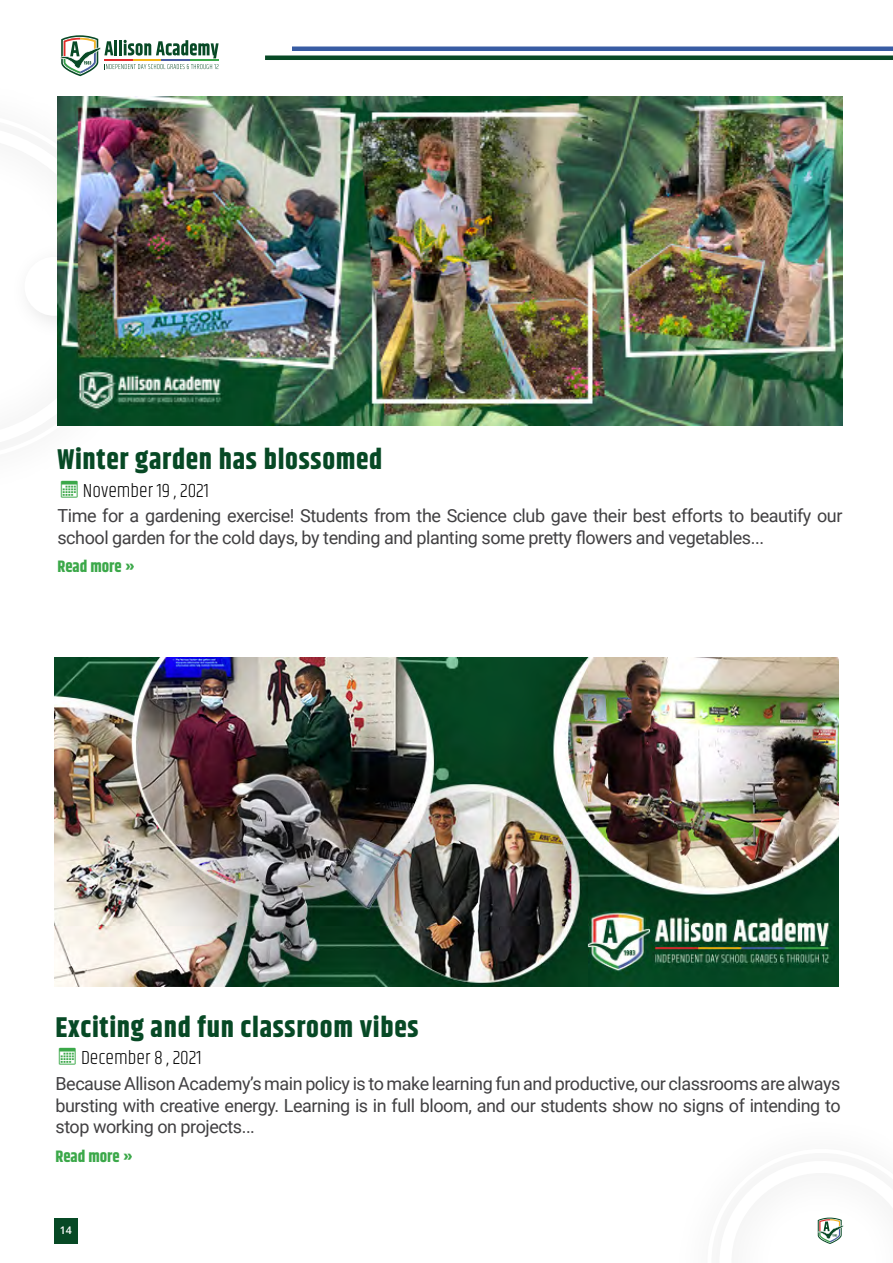
<style>
.page{position:relative;width:893px;height:1263px;background:#fff}
.page>*{position:absolute;margin:0;border:0;box-sizing:border-box;transform-origin:0 0}
.t1{font:700 28.5px "Khand";letter-spacing:.025em;color:#074925}
.t2{font:300 19.5px "Khand";color:#000}
.t3{font:18px/21.6px "Roboto";letter-spacing:-.025em;color:#414042}
.t4{font:700 16.5px "Khand";color:#3ba849}
.t5{font:600 10.5px "Open Sans";color:#fff}
</style>
<div class="page">
<div style="left:54px;top:1218px;width:23px;height:26px;background:#074925"></div>
<hr style="left:292px;top:47px;width:601px;height:4px;background:#385ca3">
<hr style="left:265px;top:56px;width:628px;height:4px;background:#074925">
<svg style="left:817px;top:1217px;width:27px;height:27px"></svg>
<svg style="left:60px;top:35px;width:159px;height:41px"></svg>
<img style="left:57px;top:96px;width:785px;height:329px">
<img style="left:54px;top:658px;width:785px;height:328px">
<h1 class="t1" style="left:57px;top:439px;width:326px">Winter garden has blossomed</h1>
<p class="t2" style="left:83px;top:479px;width:128px">November 19 , 2021</p>
<p class="t3" style="left:57px;top:504px;width:786px">Time for a gardening exercise! Students from the Science club gave their best efforts to beautify our school garden for the cold days, by tending and planting some pretty flowers and vegetables...</p>
<p class="t4" style="left:57px;top:555px;width:79px">Read more »</p>
<h1 class="t1" style="left:56px;top:1007px;width:364px">Exciting and fun classroom vibes</h1>
<p class="t2" style="left:81px;top:1046px;width:122px">December 8 , 2021</p>
<p class="t3" style="left:56px;top:1072px;width:787px;text-align:justify">Because Allison Academy’s main policy is to make learning fun and productive, our classrooms are always bursting with creative energy. Learning is in full bloom, and our students show no signs of intending to stop working on projects...</p>
<p class="t4" style="left:56px;top:1144px;width:79px">Read more »</p>
<p class="t5" style="left:60px;top:1223px;width:13px">14</p>
</div>
